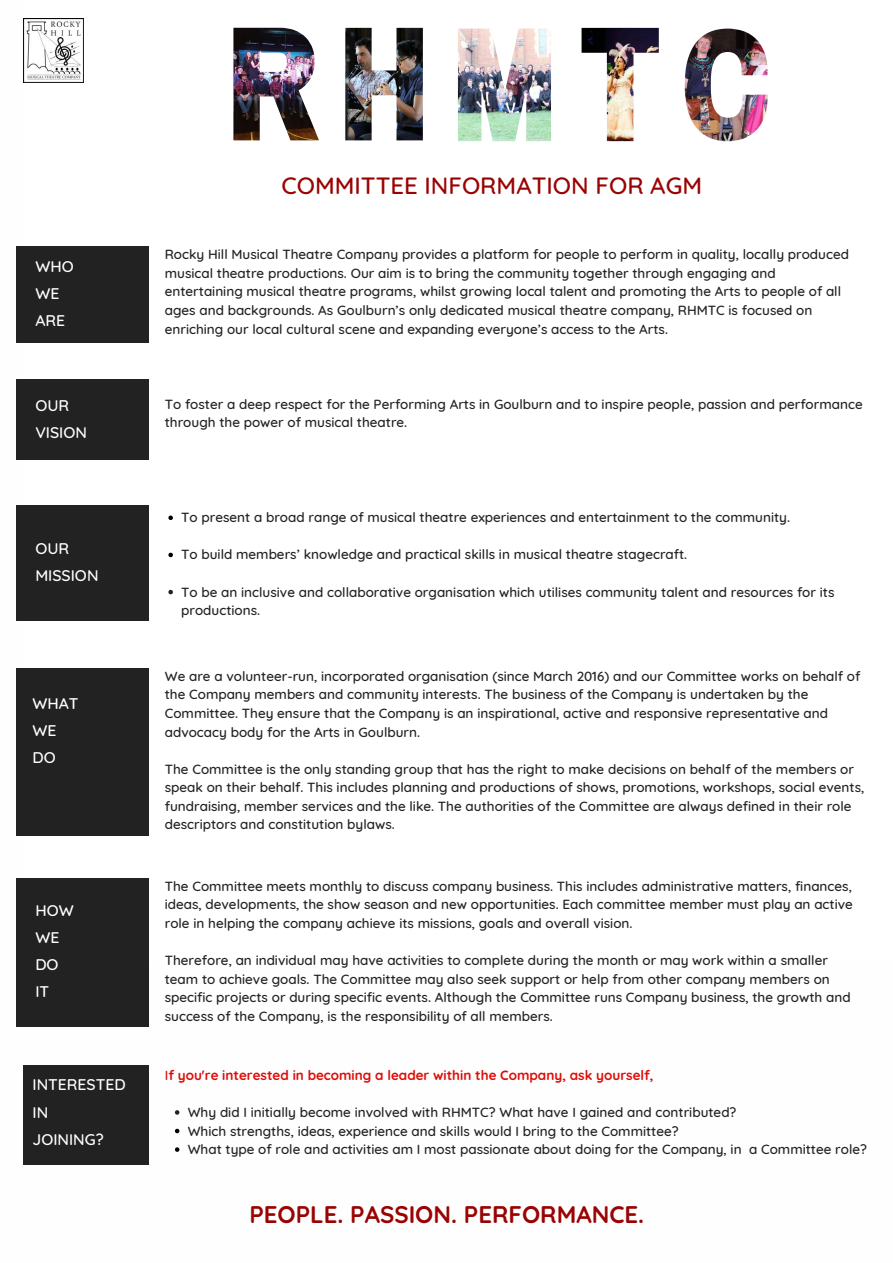
<style>
.page{position:relative;width:893px;height:1263px;background:#fff}
.page>*{position:absolute;margin:0;border:0;box-sizing:border-box;transform-origin:0 0}
.t1{font:700 24px "Quicksand";color:#9b0303}
.t2{font:500 24px "Quicksand";color:#9b0303}
.t3{font:500 15.75px/27px "Quicksand";color:#fff}
.t4{font:500 13.5px/18.6px "Quicksand";color:#222}
.t5{font:700 13.5px "Quicksand";color:#de0c07}
.s1{font-weight:500}
</style>
<div class="page">
<div style="left:16px;top:247px;width:132px;height:96px;background:#222"></div>
<div style="left:16px;top:379px;width:132px;height:80px;background:#222"></div>
<div style="left:16px;top:505px;width:132px;height:115px;background:#222"></div>
<img style="left:23px;top:19px;width:60px;height:63px">
<img style="left:233px;top:28px;width:86px;height:112px">
<img style="left:458px;top:29px;width:93px;height:112px">
<img style="left:345px;top:28px;width:78px;height:112px">
<img style="left:581px;top:28px;width:78px;height:113px">
<img style="left:684px;top:29px;width:83px;height:112px">
<svg style="left:168px;top:515px;width:5px;height:5px"></svg>
<svg style="left:168px;top:553px;width:5px;height:4px"></svg>
<svg style="left:168px;top:590px;width:5px;height:4px"></svg>
<div style="left:16px;top:668px;width:132px;height:168px;background:#222"></div>
<div style="left:16px;top:878px;width:132px;height:149px;background:#222"></div>
<svg style="left:175px;top:1110px;width:4px;height:5px"></svg>
<svg style="left:175px;top:1129px;width:4px;height:4px"></svg>
<svg style="left:175px;top:1147px;width:4px;height:5px"></svg>
<div style="left:23px;top:1065px;width:126px;height:99px;background:#222"></div>
<p class="t3" style="left:35px;top:253px;width:40px">WHO<br>WE<br>ARE</p>
<h1 class="t2" style="left:281px;top:170px;width:422px">COMMITTEE INFORMATION FOR AGM</h1>
<p class="t4" style="left:165px;top:245px;width:686px">Rocky Hill Musical Theatre Company provides a platform for people to perform in quality, locally produced musical theatre productions. Our aim is to bring the community together through engaging and entertaining musical theatre programs, whilst growing local talent and promoting the Arts to people of all ages and backgrounds. As Goulburn’s only dedicated musical theatre company, RHMTC is focused on enriching our local cultural scene and expanding everyone’s access to the Arts.</p>
<p class="t3" style="left:35px;top:391px;width:53px">OUR<br>VISION</p>
<p class="t4" style="left:165px;top:394px;width:699px">To foster a deep respect for the Performing Arts in Goulburn and to inspire people, passion and performance through the power of musical theatre.</p>
<p class="t3" style="left:35px;top:535px;width:65px">OUR<br>MISSION</p>
<p class="t3" style="left:33px;top:690px;width:48px">WHAT<br>WE<br>DO</p>
<p class="t3" style="left:35px;top:896px;width:40px">HOW<br>WE<br>DO<br>IT</p>
<p class="t3" style="left:33px;top:1071px;width:95px">INTERESTED<br>IN<br>JOINING?</p>
<p class="t4" style="left:181px;top:508px;width:610px">To present a broad range of musical theatre experiences and entertainment to the community.</p>
<p class="t4" style="left:181px;top:545px;width:507px">To build members’ knowledge and practical skills in musical theatre stagecraft.</p>
<p class="t4" style="left:181px;top:582px;width:654px">To be an inclusive and collaborative organisation which utilises community talent and resources for its productions.</p>
<p class="t4" style="left:165px;top:666px;width:697px">We are a volunteer-run, incorporated organisation (since March 2016) and our Committee works on behalf of the Company members and community interests. The business of the Company is undertaken by the Committee. They ensure that the Company is an inspirational, active and responsive representative and advocacy body for the Arts in Goulburn.</p>
<p class="t4" style="left:165px;top:759px;width:701px">The Committee is the only standing group that has the right to make decisions on behalf of the members or speak on their behalf. This includes planning and productions of shows, promotions, workshops, social events, fundraising, member services and the like. The authorities of the Committee are always defined in their role descriptors and constitution bylaws.</p>
<p class="t4" style="left:165px;top:876px;width:689px;text-align:justify">The Committee meets monthly to discuss company business. This includes administrative matters, finances, ideas, developments, the show season and new opportunities. Each committee member must play an active role in helping the company achieve its missions, goals and overall vision.</p>
<p class="t4" style="left:165px;top:951px;width:687px">Therefore, an individual may have activities to complete during the month or may work within a smaller team to achieve goals. The Committee may also seek support or help from other company members on specific projects or during specific events. Although the Committee runs Company business, the growth and success of the Company, is the responsibility of all members.</p>
<p class="t5" style="left:165px;top:1066px;width:490px"><span class="s1">I</span>f you're interested in becoming a leader within the Company, ask yourself,</p>
<p class="t4" style="left:188px;top:1102px;width:681px">Why did I initially become involved with RHMTC? What have I gained and contributed?<br>Which strengths, ideas, experience and skills would I bring to the Committee?<br>What type of role and activities am I most passionate about doing for the Company, in a Committee role?</p>
<h1 class="t1" style="left:249px;top:1199px;width:396px">PEOPLE. PASSION. PERFORMANCE.</h1>
</div>
